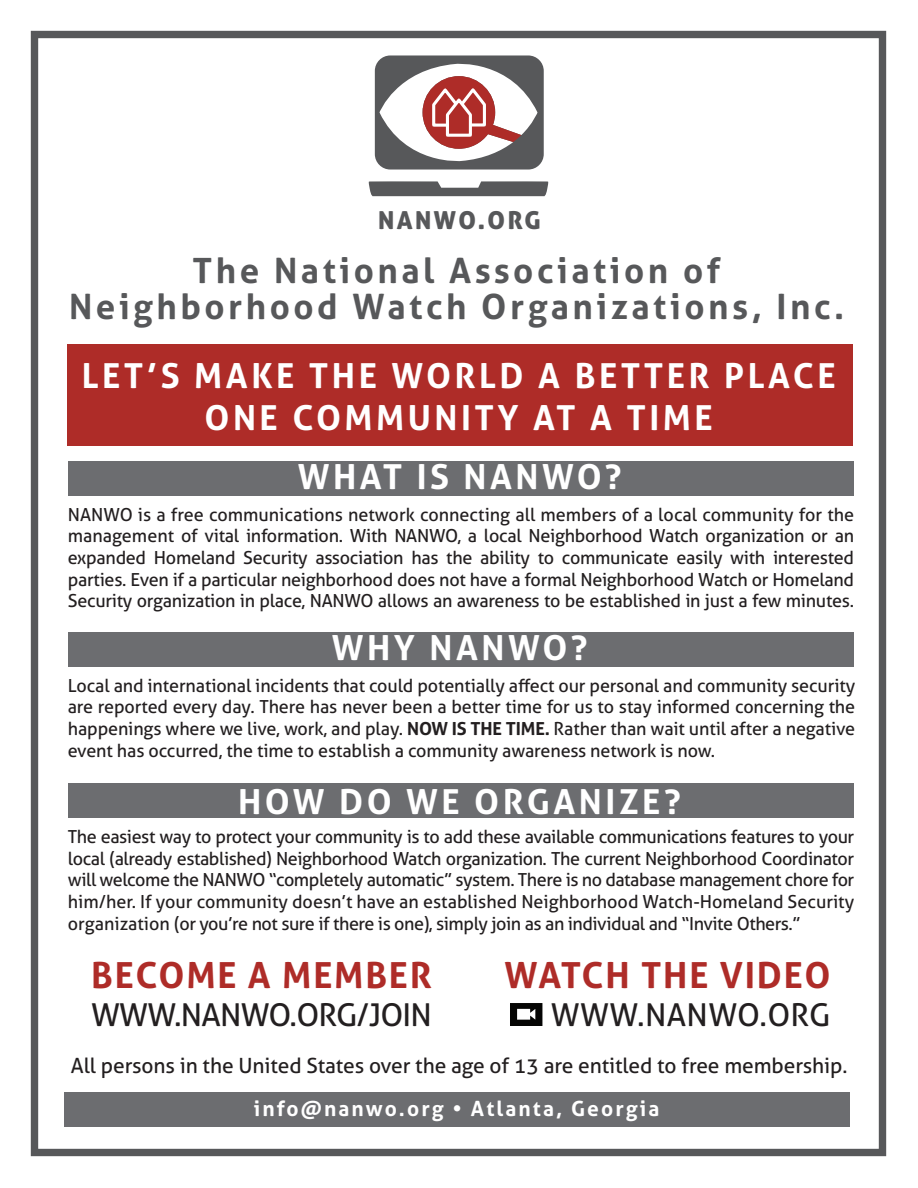
<style>
.page{position:relative;width:918px;height:1188px;background:#fff}
.page>*{position:absolute;margin:0;border:0;box-sizing:border-box;transform-origin:0 0}
.t1{font:700 36px "Aller";letter-spacing:.05em;color:#ae2c28}
.t2{font:700 34.95px/36px "Aller";letter-spacing:.1em;color:#57585a;text-align:center}
.t3{font:700 34.5px/41.4px "Aller";letter-spacing:.1em;color:#fff;text-align:center}
.t4{font:31.5px "Aller";letter-spacing:-.025em;color:#231f20}
.t5{font:31.5px "Aller";letter-spacing:.01em;color:#231f20}
.t6{font:24.75px "Aller Display";letter-spacing:.1em;color:#57585a}
.t7{font:21px "Aller";letter-spacing:-.005em;color:#231f20}
.t8{font:700 21px "Aller";letter-spacing:.1em;color:#fff}
.t9{font:18px/21.6px "Aller";letter-spacing:-.015em;color:#231f20;text-align:justify}
.s1{font-weight:700}
</style>
<div class="page">
<svg style="left:368px;top:181px;width:181px;height:16px;background:#757678"></svg>
<div style="left:375px;top:55px;width:169px;height:115px;background:#57585a;border-radius:15px"></div>
<svg style="left:380px;top:59px;width:158px;height:107px"></svg>
<div style="left:68px;top:344px;width:785px;height:102px;background:#ae2c28"></div>
<div style="left:31px;top:31px;width:855px;height:1125px;border:7px solid #57585a"></div>
<div style="left:68px;top:461px;width:786px;height:35px;background:#6c6d70"></div>
<div style="left:68px;top:632px;width:786px;height:35px;background:#6c6d70"></div>
<div style="left:68px;top:783px;width:786px;height:35px;background:#6c6d70"></div>
<div style="left:64px;top:1092px;width:785px;height:35px;background:#6c6d70"></div>
<svg style="left:510px;top:1003px;width:32px;height:23px"></svg>
<h3 class="t6" style="left:378px;top:204px;width:164px">NANWO.ORG</h3>
<h2 class="t2" style="left:69px;top:253px;width:777px">The National Association of<br>Neighborhood Watch Organizations, Inc.</h2>
<h3 class="t3" style="left:82px;top:355px;width:756px">LET’S MAKE THE WORLD A BETTER PLACE<br>ONE COMMUNITY AT A TIME</h3>
<h3 class="t3" style="left:298px;top:456px;width:325px">WHAT IS NANWO?</h3>
<p class="t9" style="left:68px;top:503px;width:788px">NANWO is a free communications network connecting all members of a local community for the management of vital information. With NANWO, a local Neighborhood Watch organization or an expanded Homeland Security association has the ability to communicate easily with interested parties. Even if a particular neighborhood does not have a formal Neighborhood Watch or Homeland Security organization in place, NANWO allows an awareness to be established in just a few minutes.</p>
<h3 class="t3" style="left:332px;top:627px;width:257px">WHY NANWO?</h3>
<p class="t9" style="left:68px;top:674px;width:789px">Local and international incidents that could potentially affect our personal and community security are reported every day. There has never been a better time for us to stay informed concerning the happenings where we live, work, and play. <span class="s1">NOW IS THE TIME.</span> Rather than wait until after a negative event has occurred, the time to establish a community awareness network is now.</p>
<h3 class="t3" style="left:238px;top:780px;width:444px">HOW DO WE ORGANIZE?</h3>
<p class="t9" style="left:68px;top:826px;width:788px">The easiest way to protect your community is to add these available communications features to your local (already established) Neighborhood Watch organization. The current Neighborhood Coordinator will welcome the NANWO “completely automatic” system. There is no database management chore for him/her. If your community doesn’t have an established Neighborhood Watch-Homeland Security organization (or you’re not sure if there is one), simply join as an individual and “Invite Others.”</p>
<h1 class="t1" style="left:91px;top:953px;width:342px">BECOME A MEMBER</h1>
<h3 class="t4" style="left:91px;top:995px;width:342px">WWW.NANWO.ORG/JOIN</h3>
<p class="t7" style="left:71px;top:1053px;width:778px">All persons in the United States over the age of 13 are entitled to free membership.</p>
<h1 class="t1" style="left:504px;top:953px;width:328px">WATCH THE VIDEO</h1>
<h3 class="t5" style="left:551px;top:995px;width:281px">WWW.NANWO.ORG</h3>
<p class="t8" style="left:254px;top:1096px;width:407px">info@nanwo.org • Atlanta, Georgia</p>
</div>
